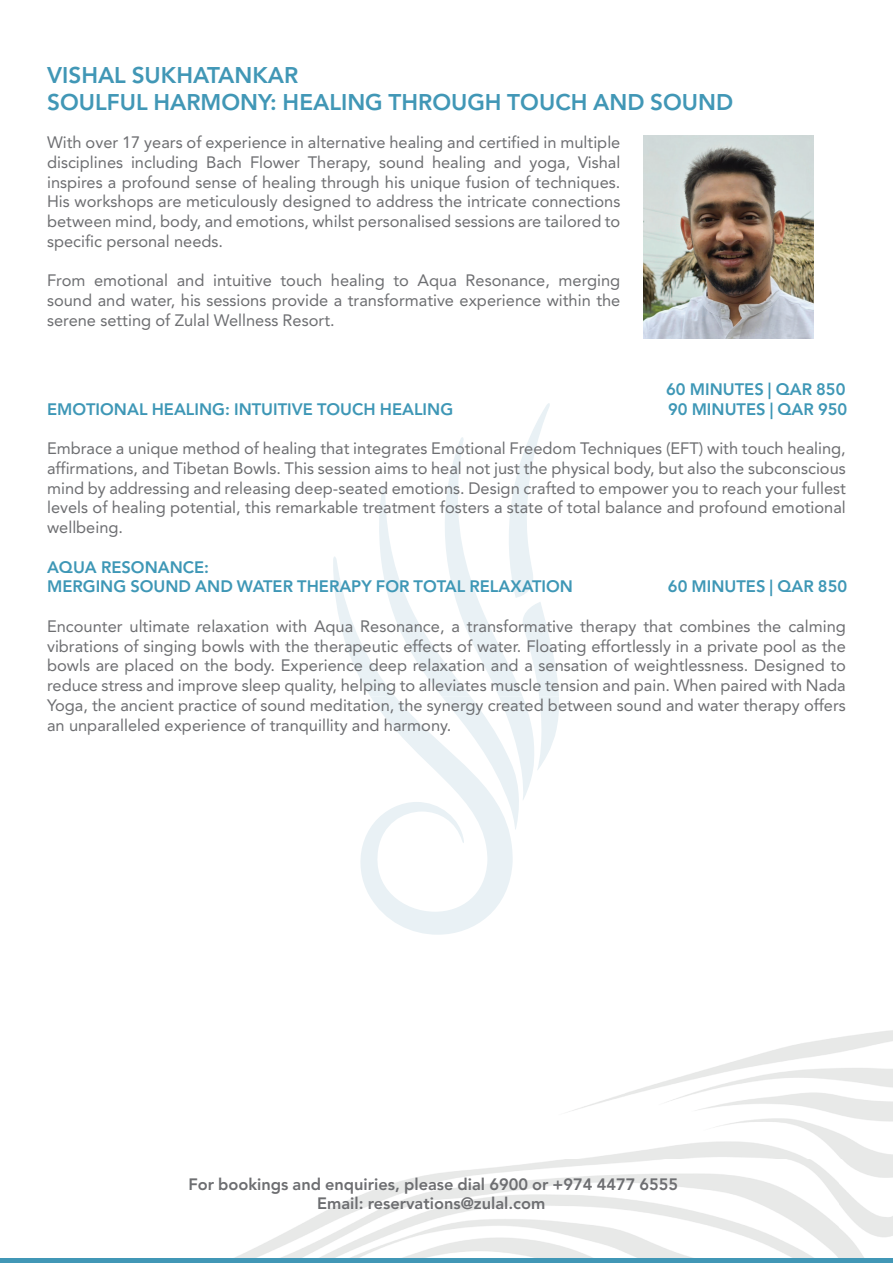
<style>
.page{position:relative;width:893px;height:1263px;background:#fff}
.page>*{position:absolute;margin:0;border:0;box-sizing:border-box;transform-origin:0 0}
.t1{font:700 22.5px/27px "Janna LT";color:#4197b6}
.t2{font:16.5px/19.6px "Janna LT";color:#6d6e71;text-align:justify}
.t3{font:700 16.5px/19.8px "Janna LT";color:#3e97b6}
.t4{font:700 16.35px/19.6px "Janna LT";color:#6d6e71;text-align:center}
</style>
<div class="page">
<img style="left:235px;top:1030px;width:658px;height:228px">
<div style="left:0;top:1258px;width:893px;height:5px;background:#4197b6"></div>
<img style="left:360px;top:696px;width:153px;height:239px">
<img style="left:442px;top:696px;width:77px;height:134px">
<img style="left:499px;top:696px;width:35px;height:104px">
<svg style="left:333px;top:403px;width:226px;height:293px"></svg>
<img style="left:537px;top:696px;width:22px;height:74px">
<img style="left:643px;top:136px;width:170px;height:202px">
<h1 class="t1" style="left:47px;top:62px;width:688px">VISHAL SUKHATANKAR<br>SOULFUL HARMONY: HEALING THROUGH TOUCH AND SOUND</h1>
<p class="t2" style="left:47px;top:133px;width:575px">With over 17 years of experience in alternative healing and certified in multiple disciplines including Bach Flower Therapy, sound healing and yoga, Vishal inspires a profound sense of healing through his unique fusion of techniques.<br>His workshops are meticulously designed to address the intricate connections between mind, body, and emotions, whilst personalised sessions are tailored to specific personal needs.</p>
<p class="t2" style="left:47px;top:271px;width:575px">From emotional and intuitive touch healing to Aqua Resonance, merging sound and water, his sessions provide a transformative experience within the serene setting of Zulal Wellness Resort.</p>
<p class="t3" style="left:666px;top:379px;width:181px">60 MINUTES | QAR 850</p>
<p class="t3" style="left:47px;top:399px;width:408px">EMOTIONAL HEALING: INTUITIVE TOUCH HEALING</p>
<p class="t3" style="left:668px;top:399px;width:181px">90 MINUTES | QAR 950</p>
<p class="t2" style="left:47px;top:439px;width:800px">Embrace a unique method of healing that integrates Emotional Freedom Techniques (EFT) with touch healing, affirmations, and Tibetan Bowls. This session aims to heal not just the physical body, but also the subconscious mind by addressing and releasing deep-seated emotions. Design crafted to empower you to reach your fullest levels of healing potential, this remarkable treatment fosters a state of total balance and profound emotional wellbeing.</p>
<p class="t3" style="left:47px;top:557px;width:527px">AQUA RESONANCE:<br>MERGING SOUND AND WATER THERAPY FOR TOTAL RELAXATION</p>
<p class="t3" style="left:668px;top:577px;width:181px">60 MINUTES | QAR 850</p>
<p class="t2" style="left:47px;top:616px;width:800px">Encounter ultimate relaxation with Aqua Resonance, a transformative therapy that combines the calming vibrations of singing bowls with the therapeutic effects of water. Floating effortlessly in a private pool as the bowls are placed on the body. Experience deep relaxation and a sensation of weightlessness. Designed to reduce stress and improve sleep quality, helping to alleviates muscle tension and pain. When paired with Nada Yoga, the ancient practice of sound meditation, the synergy created between sound and water therapy offers an unparalleled experience of tranquillity and harmony.</p>
<p class="t4" style="left:188px;top:1174px;width:491px">For bookings and enquiries, please dial 6900 or +974 4477 6555<br>Email: reservations@zulal.com</p>
</div>
